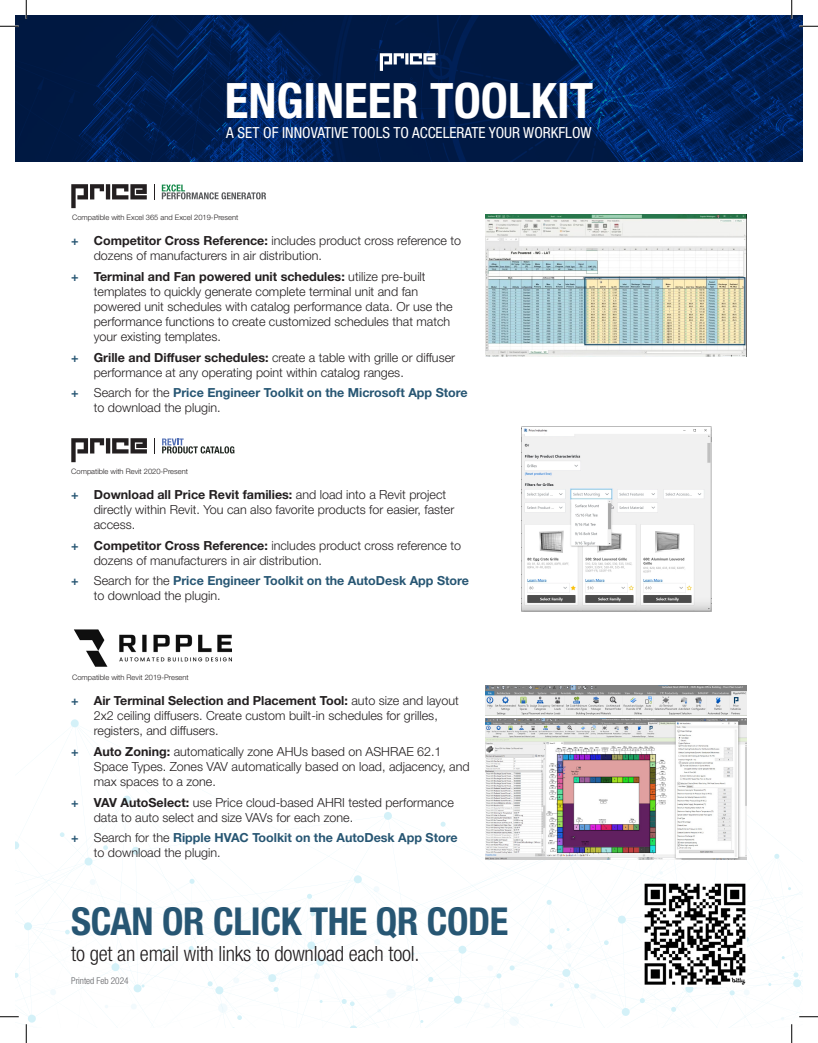
<style>
.page{position:relative;width:818px;height:1043px;background:#fff}
.page>*{position:absolute;margin:0;border:0;box-sizing:border-box;transform-origin:0 0}
.t1{font:700 condensed 48.88px "Helvetica Neue LT Std";color:#fff}
.t2{font:700 condensed 38.5px "Helvetica Neue LT Std";letter-spacing:-.01em;color:#275673}
.t3{font:300 condensed 21px "Helvetica Neue LT Std";letter-spacing:-.01em;color:#231f20}
.t4{font:condensed 15.25px "Helvetica Neue LT Std";color:#fff}
.t5{font:300 12.5px/15px "Helvetica Neue LT Std";color:#231f20}
.t6{font:700 12.5px/15px "Helvetica Neue LT Std";color:#275673}
.t7{font:300 condensed 9.38px "Helvetica Neue LT Std";letter-spacing:-.005em;color:#636366}
.t8{font:300 7.5px "Helvetica Neue LT Std";color:#231f20}
.s1{font-weight:700;color:#275673}
.s2{font-weight:700}
.s3{font-weight:300;color:#231f20}
</style>
<div class="page">
<svg style="left:15px;top:719px;width:787px;height:309px"></svg>
<img style="left:15px;top:15px;width:787px;height:146px">
<svg style="left:380px;top:53px;width:58px;height:18px"></svg>
<img style="left:521px;top:427px;width:190px;height:184px">
<img style="left:485px;top:718px;width:261px;height:141px">
<img style="left:485px;top:215px;width:261px;height:141px">
<img style="left:643px;top:882px;width:103px;height:104px">
<svg style="left:154px;top:438px;width:1px;height:15px"></svg>
<svg style="left:162px;top:438px;width:72px;height:15px"></svg>
<svg style="left:71px;top:438px;width:33px;height:24px"></svg>
<hr style="left:106px;top:438px;width:4px;height:15px;background:#231f20">
<svg style="left:112px;top:438px;width:35px;height:15px"></svg>
<img style="left:74px;top:629px;width:158px;height:38px">
<img style="left:485px;top:685px;width:261px;height:30px">
<svg style="left:71px;top:184px;width:33px;height:24px"></svg>
<hr style="left:106px;top:184px;width:4px;height:15px;background:#231f20">
<svg style="left:112px;top:184px;width:35px;height:15px"></svg>
<svg style="left:162px;top:184px;width:104px;height:15px"></svg>
<svg style="left:0;top:25px;width:19px;height:2px"></svg>
<svg style="left:799px;top:25px;width:19px;height:2px"></svg>
<svg style="left:0;top:1015px;width:19px;height:2px"></svg>
<svg style="left:799px;top:1015px;width:19px;height:2px"></svg>
<svg style="left:25px;top:0;width:2px;height:19px"></svg>
<svg style="left:25px;top:1024px;width:2px;height:18px"></svg>
<svg style="left:790px;top:0;width:2px;height:19px"></svg>
<svg style="left:790px;top:1024px;width:2px;height:18px"></svg>
<h1 class="t1" style="left:225px;top:71px;width:370px">ENGINEER TOOLKIT</h1>
<p class="t4" style="left:226px;top:123px;width:367px">A SET OF INNOVATIVE TOOLS TO ACCELERATE YOUR WORKFLOW</p>
<p class="t8" style="left:72px;top:213px;width:168px">Compatible with Excel 365 and Excel 2019-Present</p>
<p class="t5" style="left:94px;top:233px;width:369px;text-indent:-22px"><span class="s1">+</span> <span class="s2">Competitor Cross Reference:</span> includes product cross reference to dozens of manufacturers in air distribution.</p>
<p class="t5" style="left:94px;top:269px;width:360px;text-indent:-22px"><span class="s1">+</span> <span class="s2">Terminal and Fan powered unit schedules:</span> utilize pre-built templates to quickly generate complete terminal unit and fan powered unit schedules with catalog performance data. Or use the performance functions to create customized schedules that match your existing templates.</p>
<p class="t5" style="left:94px;top:349px;width:363px;text-indent:-22px"><span class="s1">+</span> <span class="s2">Grille and Diffuser schedules:</span> create a table with grille or diffuser performance at any operating point within catalog ranges.</p>
<p class="t6" style="left:94px;top:385px;width:375px;text-indent:-22px">+ <span class="s3">Search for the</span> Price Engineer Toolkit on the Microsoft App Store <span class="s3">to download the plugin.</span></p>
<p class="t8" style="left:71px;top:466px;width:118px">Compatible with Revit 2020-Present</p>
<p class="t5" style="left:94px;top:487px;width:362px;text-indent:-22px"><span class="s1">+</span> <span class="s2">Download all Price Revit families:</span> and load into a Revit project directly within Revit. You can also favorite products for easier, faster access.</p>
<p class="t5" style="left:94px;top:537px;width:369px;text-indent:-22px"><span class="s1">+</span> <span class="s2">Competitor Cross Reference:</span> includes product cross reference to dozens of manufacturers in air distribution.</p>
<p class="t6" style="left:94px;top:573px;width:377px;text-indent:-22px">+ <span class="s3">Search for the</span> Price Engineer Toolkit on the AutoDesk App Store <span class="s3">to download the plugin.</span></p>
<p class="t8" style="left:72px;top:672px;width:118px">Compatible with Revit 2019-Present</p>
<p class="t5" style="left:94px;top:693px;width:366px;text-indent:-22px"><span class="s1">+</span> <span class="s2">Air Terminal Selection and Placement Tool:</span> auto size and layout<br>2x2 ceiling diffusers. Create custom built-in schedules for grilles, registers, and diffusers.</p>
<p class="t5" style="left:94px;top:743px;width:377px;text-indent:-22px"><span class="s1">+</span> <span class="s2">Auto Zoning:</span> automatically zone AHUs based on ASHRAE 62.1<br>Space Types. Zones VAV automatically based on load, adjacency, and max spaces to a zone.</p>
<p class="t5" style="left:94px;top:794px;width:361px;text-indent:-22px"><span class="s1">+</span> <span class="s2">VAV AutoSelect:</span> use Price cloud-based AHRI tested performance data to auto select and size VAVs for each zone.</p>
<p class="t6" style="left:94px;top:830px;width:365px;text-indent:-22px">+ <span class="s3">Search for the</span> Ripple HVAC Toolkit on the AutoDesk App Store <span class="s3">to download the plugin.</span></p>
<h2 class="t2" style="left:71px;top:897px;width:438px">SCAN OR CLICK THE QR CODE</h2>
<h3 class="t3" style="left:71px;top:941px;width:350px">to get an email with links to download each tool.</h3>
<p class="t7" style="left:71px;top:975px;width:59px">Printed Feb 2024</p>
</div>
